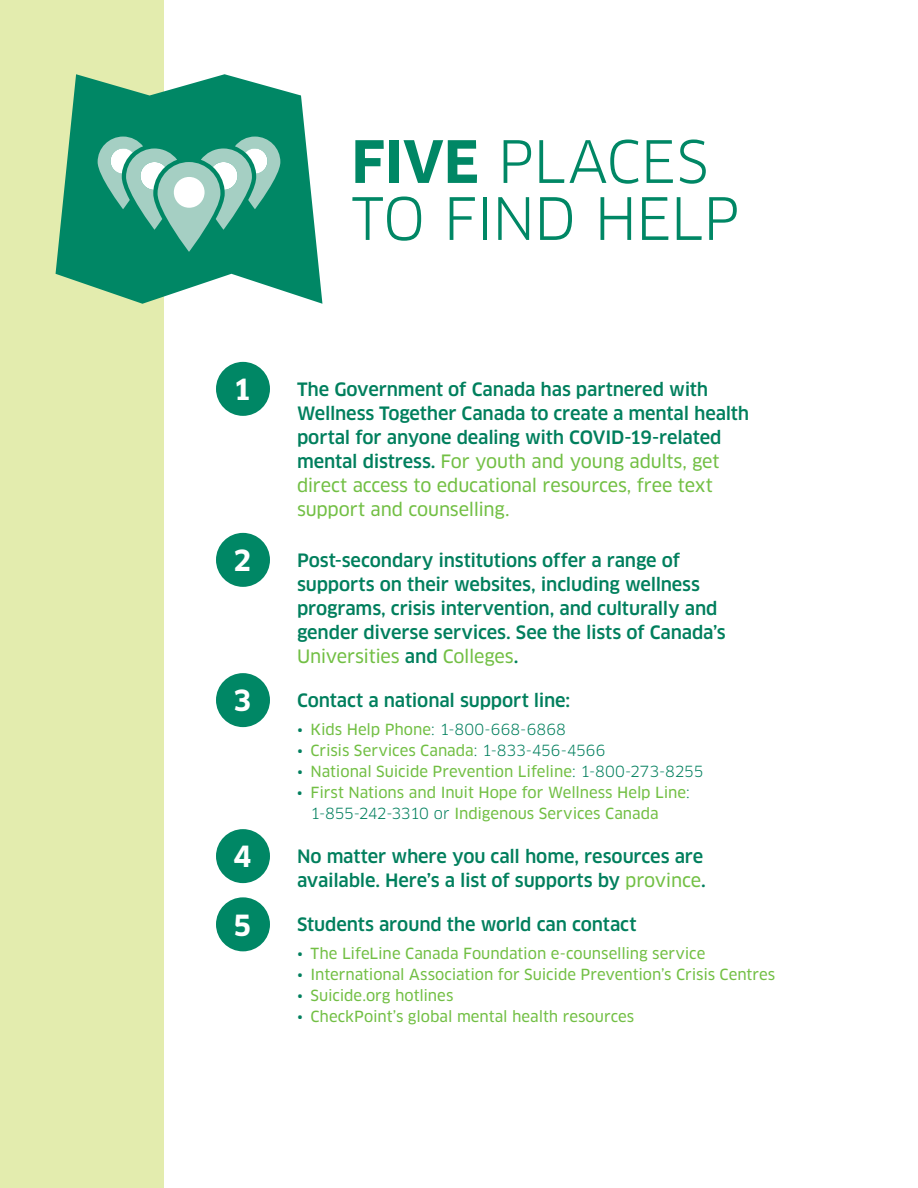
<style>
.page{position:relative;width:918px;height:1188px;background:#fff}
.page>*{position:absolute;margin:0;border:0;box-sizing:border-box;transform-origin:0 0}
.t1{font:57px/57px "Clan OT";letter-spacing:-.02em;color:#008765}
.t2{font:700 28.5px "Clan OT";color:#fff}
.t3{font:500 18px/24px "Clan OT";letter-spacing:-.01em;color:#007f5d}
.t4{font:18px/24px "Clan OT News";letter-spacing:-.01em;color:#72bf44}
.t5{font:15px/21px "Clan OT News";letter-spacing:-.005em;color:#72bf44}
.t6{font:15px "Clan OT";letter-spacing:.005em;color:#007f5d}
.s1{font-weight:700}
.s2{font-family:"Clan OT";font-weight:500;color:#007f5d}
.s3{font-family:"Clan OT News";color:#72bf44}
.s4{font-family:"Clan OT";color:#007f5d}
.s5{font-family:"Clan OT News";font-weight:400;color:#72bf44}
</style>
<div class="page">
<div style="left:0;top:0;width:163px;height:1188px;background:#e3ecae"></div>
<svg style="left:56px;top:74px;width:266px;height:230px;fill:#008765"></svg>
<svg style="left:158px;top:162px;width:62px;height:90px;background:#6fb7a4"></svg>
<div style="left:174px;top:177px;width:31px;height:31px;background:#fff;border-radius:15px"></div>
<svg style="left:201px;top:137px;width:79px;height:93px;background:#6cb7a3"></svg>
<svg style="left:98px;top:137px;width:79px;height:93px;background:#6cb7a3"></svg>
<div style="left:216px;top:362px;width:54px;height:54px;background:#008765;border-radius:50%"></div>
<div style="left:216px;top:533px;width:54px;height:54px;background:#008765;border-radius:50%"></div>
<div style="left:216px;top:673px;width:54px;height:54px;background:#008765;border-radius:50%"></div>
<div style="left:216px;top:829px;width:54px;height:54px;background:#008765;border-radius:50%"></div>
<div style="left:216px;top:897px;width:54px;height:54px;background:#008765;border-radius:50%"></div>
<h1 class="t1" style="left:351px;top:133px;width:390px"><span class="s1">FIVE</span> PLACES<br>TO FIND HELP</h1>
<h2 class="t2" style="left:233px;top:373px;width:20px">1</h2>
<h2 class="t2" style="left:233px;top:544px;width:20px">2</h2>
<h2 class="t2" style="left:233px;top:684px;width:20px">3</h2>
<h2 class="t2" style="left:233px;top:840px;width:20px">4</h2>
<h2 class="t2" style="left:233px;top:909px;width:20px">5</h2>
<p class="t3" style="left:297px;top:377px;width:454px">The Government of Canada has partnered with<br>Wellness Together Canada to create a mental health portal for anyone dealing with COVID-19-related</p>
<p class="t4" style="left:297px;top:449px;width:424px"><span class="s2">mental distress.</span> For youth and young adults, get direct access to educational resources, free text support and counselling.</p>
<p class="t3" style="left:297px;top:548px;width:430px">Post-secondary institutions offer a range of supports on their websites, including wellness programs, crisis intervention, and culturally and gender diverse services. See the lists of Canada’s</p>
<p class="t4" style="left:297px;top:644px;width:223px">Universities <span class="s2">and</span> Colleges<span class="s2">.</span></p>
<p class="t3" style="left:297px;top:688px;width:275px">Contact a national support line:</p>
<p class="t6" style="left:297px;top:720px;width:271px">• <span class="s3">Kids Help Phone</span>: 1-800-668-6868</p>
<p class="t5" style="left:297px;top:740px;width:310px"><span class="s4">•</span> Crisis Services Canada<span class="s4">: 1-833-456-4566</span></p>
<p class="t5" style="left:297px;top:761px;width:408px"><span class="s4">•</span> National Suicide Prevention Lifeline<span class="s4">: 1-800-273-8255</span></p>
<p class="t5" style="left:310px;top:782px;width:381px;text-indent:-13px"><span class="s4">•</span> First Nations and Inuit Hope for Wellness Help Line<span class="s4">:<br>1-855-242-3310 or</span> Indigenous Services Canada</p>
<p class="t3" style="left:297px;top:844px;width:410px">No matter where you call home, resources are available. Here’s a list of supports by <span class="s5">province</span>.</p>
<p class="t3" style="left:297px;top:913px;width:341px">Students around the world can contact</p>
<p class="t5" style="left:297px;top:943px;width:410px"><span class="s4">•</span> The LifeLine Canada Foundation e-counselling service</p>
<p class="t5" style="left:297px;top:964px;width:480px"><span class="s4">•</span> International Association for Suicide Prevention’s Crisis Centres</p>
<p class="t5" style="left:297px;top:985px;width:158px"><span class="s4">•</span> Suicide.org hotlines</p>
<p class="t5" style="left:297px;top:1006px;width:339px"><span class="s4">•</span> CheckPoint’s global mental health resources</p>
</div>
